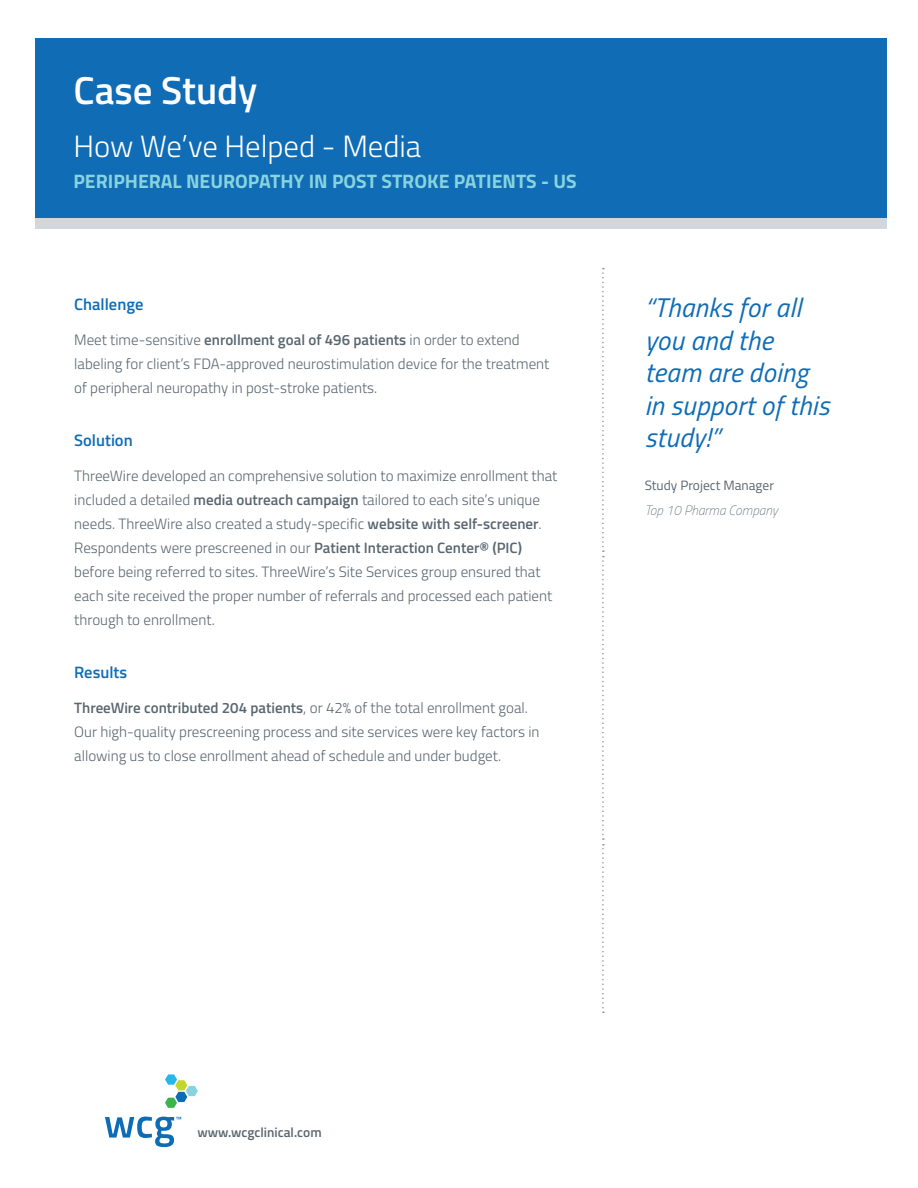
<style>
.page{position:relative;width:918px;height:1188px;background:#fff}
.page>*{position:absolute;margin:0;border:0;box-sizing:border-box;transform-origin:0 0}
.t1{font:600 39px "Titillium";color:#fff}
.t2{font:300 30.75px "Titillium";color:#fff}
.t3{font:italic 27px/32.4px "Titillium";letter-spacing:.01em;color:#0f6cb5}
.t4{font:700 19.5px "Titillium";color:#88d3de}
.t5{font:600 16.5px "Titillium";color:#0f6cb5}
.t6{font:300 15px/24px "Titillium";color:#5a6670}
.t7{font:13.5px "Titillium";color:#5a6670}
.Body_copy{font:600 13.5px "Titillium";color:#5b666f}
.t8{font:italic 100 13.5px "Titillium";color:#5a6670}
.s1{font-weight:600}
</style>
<div class="page">
<div style="left:36px;top:38px;width:851px;height:181px;background:#0f6cb5"></div>
<svg style="left:165px;top:1074px;width:33px;height:34px"></svg>
<svg style="left:105px;top:1117px;width:76px;height:30px"></svg>
<div style="left:36px;top:219px;width:851px;height:10px;background:#d3d7db"></div>
<svg style="left:602px;top:268px;width:2px;height:745px"></svg>
<p class="t1" style="left:74px;top:61px;width:185px">Case Study</p>
<p class="t2" style="left:74px;top:124px;width:349px">How We’ve Helped - Media</p>
<p class="t4" style="left:74px;top:166px;width:505px">PERIPHERAL NEUROPATHY IN POST STROKE PATIENTS - US</p>
<p class="t5" style="left:74px;top:292px;width:71px">Challenge</p>
<p class="t6" style="left:74px;top:327px;width:477px">Meet time-sensitive <span class="s1">enrollment goal of 496 patients</span> in order to extend labeling for client’s FDA-approved neurostimulation device for the treatment of peripheral neuropathy in post-stroke patients.</p>
<p class="t5" style="left:74px;top:428px;width:60px">Solution</p>
<p class="t6" style="left:74px;top:463px;width:485px">ThreeWire developed an comprehensive solution to maximize enrollment that included a detailed <span class="s1">media outreach campaign</span> tailored to each site’s unique needs. ThreeWire also created a study-specific <span class="s1">website with self-screener</span>.<br>Respondents were prescreened in our <span class="s1">Patient Interaction Center® (PIC) </span>before being referred to sites. ThreeWire’s Site Services group ensured that each site received the proper number of referrals and processed each patient through to enrollment.</p>
<p class="t5" style="left:74px;top:660px;width:54px">Results</p>
<p class="t6" style="left:74px;top:695px;width:467px"><span class="s1">ThreeWire contributed 204 patients</span>, or 42% of the total enrollment goal.<br>Our high-quality prescreening process and site services were key factors in allowing us to close enrollment ahead of schedule and under budget.</p>
<p class="t3" style="left:645px;top:290px;width:186px">“Thanks for all you and the team are doing in support of this study!”</p>
<p class="t7" style="left:645px;top:475px;width:131px">Study Project Manager</p>
<p class="t8" style="left:645px;top:501px;width:135px">Top 10 Pharma Company</p>
<p class="Body_copy" style="left:197px;top:1122px;width:126px">www.wcgclinical.com</p>
</div>
